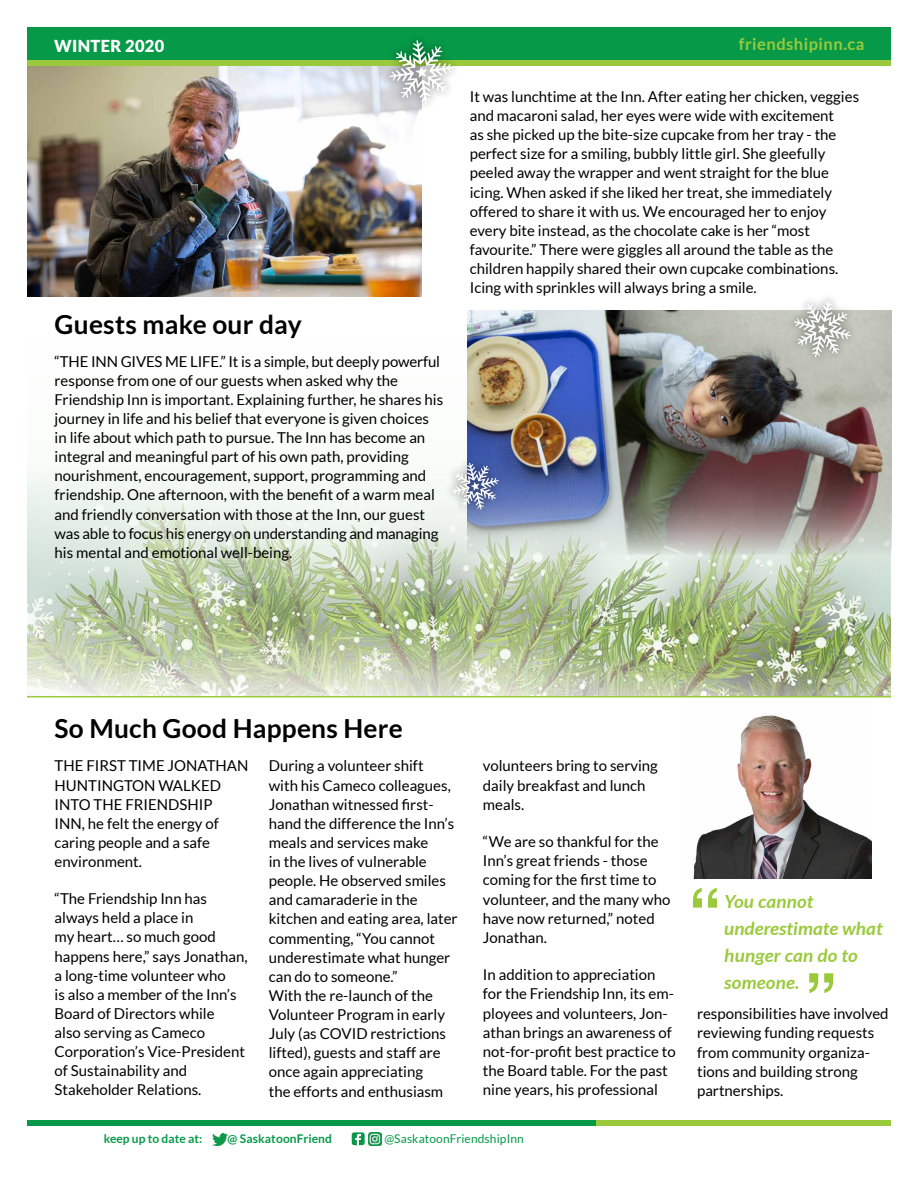
<style>
.page{position:relative;width:918px;height:1188px;background:#fff}
.page>*{position:absolute;margin:0;border:0;box-sizing:border-box;transform-origin:0 0}
.t1{font:700 26.25px "Lato";letter-spacing:.01em;color:#000}
.t2{font:italic 700 18px/27px "Lato";letter-spacing:.01em;color:#9aca3c;scale:1.05 1}
.t3{font:700 16.5px "Lato";letter-spacing:.03em;color:#9aca3c}
.t4{font:900 16.5px "Lato";letter-spacing:.02em;color:#fff}
.t5{font:15px/19px "Lato";color:#000}
.t6{font:700 12px "Lato";letter-spacing:.01em;color:#069948}
.t7{font:12px "Lato";letter-spacing:.01em;color:#069948}
</style>
<div class="page">
<svg style="left:28px;top:310px;width:862px;height:386px"></svg>
<img style="left:27px;top:65px;width:395px;height:232px">
<div style="left:27px;top:1120px;width:569px;height:5px;background:#069948"></div>
<div style="left:596px;top:1120px;width:295px;height:5px;background:#9aca3c"></div>
<img style="left:212px;top:1133px;width:15px;height:12px">
<div style="left:352px;top:1132px;width:13px;height:13px;background:#069948;border-radius:2px"></div>
<svg style="left:369px;top:1132px;width:13px;height:13px"></svg>
<svg style="left:355px;top:1134px;width:6px;height:12px"></svg>
<div style="left:27px;top:27px;width:864px;height:33px;background:#069948"></div>
<div style="left:27px;top:60px;width:864px;height:5px;background:#9aca3c"></div>
<img style="left:468px;top:310px;width:424px;height:245px">
<img style="left:693px;top:715px;width:178px;height:164px">
<svg style="left:376px;top:40px;width:92px;height:78px"></svg>
<svg style="left:777px;top:298px;width:91px;height:77px"></svg>
<svg style="left:436px;top:447px;width:79px;height:79px"></svg>
<svg style="left:693px;top:888px;width:24px;height:20px"></svg>
<svg style="left:809px;top:973px;width:24px;height:20px"></svg>
<hr style="left:27px;top:696px;width:864px;height:2px;background:#9aca3c">
<p class="t4" style="left:54px;top:36px;width:112px">WINTER 2020</p>
<p class="t3" style="left:739px;top:35px;width:127px">friendshipinn.ca</p>
<h1 class="t1" style="left:55px;top:309px;width:249px">Guests make our day</h1>
<p class="t5" style="left:55px;top:351px;width:390px">“The Inn gives me life.” It is a simple, but deeply powerful response from one of our guests when asked why the Friendship Inn is important. Explaining further, he shares his journey in life and his belief that everyone is given choices in life about which path to pursue. The Inn has become an integral and meaningful part of his own path, providing nourishment, encouragement, support, programming and friendship. One afternoon, with the benefit of a warm meal and friendly conversation with those at the Inn, our guest was able to focus his energy on understanding and managing his mental and emotional well-being.</p>
<p class="t5" style="left:470px;top:87px;width:391px">It was lunchtime at the Inn. After eating her chicken, veggies and macaroni salad, her eyes were wide with excitement<br>as she picked up the bite-size cupcake from her tray - the perfect size for a smiling, bubbly little girl. She gleefully peeled away the wrapper and went straight for the blue icing. When asked if she liked her treat, she immediately offered to share it with us. We encouraged her to enjoy every bite instead, as the chocolate cake is her “most favourite.” There were giggles all around the table as the children happily shared their own cupcake combinations.<br>Icing with sprinkles will always bring a smile.</p>
<h1 class="t1" style="left:55px;top:714px;width:350px">So Much Good Happens Here</h1>
<p class="t5" style="left:55px;top:756px;width:192px">The fi rst ti me Jonathan<br>H untington walked into the Fri en dshi p<br>Inn , he felt the energy of caring people and a safe environment.</p>
<p class="t5" style="left:55px;top:889px;width:195px">“The Friendship Inn has always held a place in<br>my heart… so much good happens here,” says Jonathan, a long-time volunteer who<br>is also a member of the Inn’s<br>Board of Directors while<br>also serving as Cameco<br>Corporation’s Vice-President of Sustainability and<br>Stakeholder Relations.</p>
<p class="t5" style="left:269px;top:756px;width:190px">During a volunteer shift<br>with his Cameco colleagues,<br>Jonathan witnessed first&shy;hand the difference the Inn’s meals and services make<br>in the lives of vulnerable people. He observed smiles and camaraderie in the kitchen and eating area, later commenting, “You cannot underestimate what hunger can do to someone.”<br>With the re-launch of the<br>Volunteer Program in early<br>July (as COVID restrictions lifted), guests and staff are once again appreciating<br>the efforts and enthusiasm</p>
<p class="t5" style="left:483px;top:756px;width:177px">volunteers bring to serving daily breakfast and lunch meals.</p>
<p class="t5" style="left:483px;top:832px;width:189px">“We are so thankful for the<br>Inn’s great friends - those coming for the first time to volunteer, and the many who have now returned,” noted<br>Jonathan.</p>
<p class="t5" style="left:483px;top:965px;width:194px">In addition to appreciation for the Friendship Inn, its em&shy;ployees and volunteers, Jon&shy;athan brings an awareness of not-for-profit best practice to the Board table. For the past nine years, his professional</p>
<p class="t6" style="left:104px;top:1132px;width:100px">keep up to date at:</p>
<p class="t6" style="left:227px;top:1132px;width:106px">@ SaskatoonFriend</p>
<p class="t7" style="left:384px;top:1132px;width:141px">@SaskatoonFriendshipInn</p>
<p class="t2" style="left:724px;top:889px;width:152px">You cannot underestimate what hunger can do to someone.</p>
<p class="t5" style="left:697px;top:1004px;width:193px">responsibilities have involved reviewing funding requests from community organiza&shy;tions and building strong partnerships.</p>
</div>
